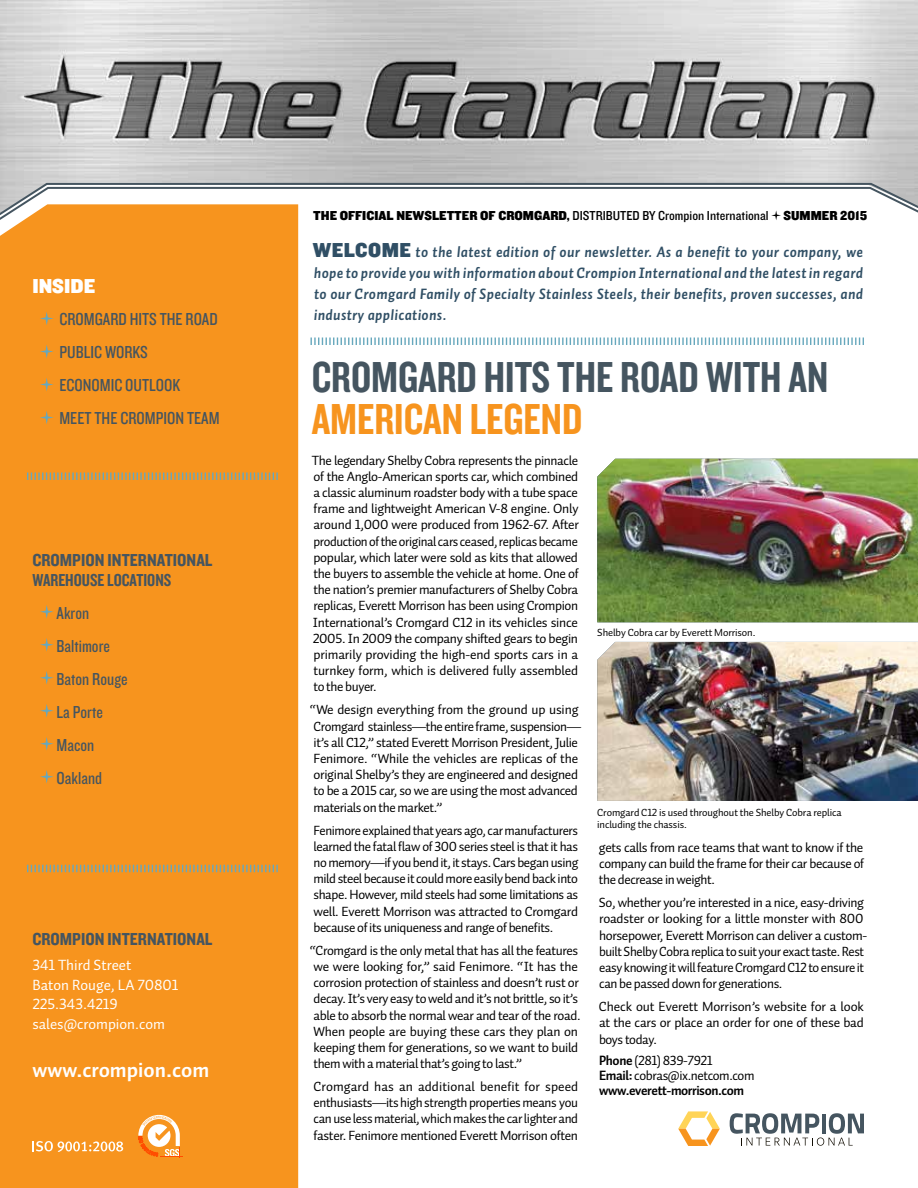
<style>
.page{position:relative;width:918px;height:1188px;background:#fff}
.page>*{position:absolute;margin:0;border:0;box-sizing:border-box;transform-origin:0 0}
.t1{font:45px "Knockout HTF49 Liteweight";color:#455560}
.t2{font:45px "Knockout HTF49 Liteweight";color:#f7941e}
.t3{font:21px "Auto 1 Bold LF";color:#fff}
.t4{font:21px "Knockout HTF71 Full Middlewt";color:#fff}
.t5{font:18px/33px "Knockout HTF29 Junior Liteweight";color:#455560}
.t6{font:18px "Knockout HTF50 Welterweight";color:#455560}
.t7{font:18px "Knockout HTF49 Liteweight";color:#455560}
.t8{font:italic 700 15px/21px "Auto 1";letter-spacing:.02em;color:#304f65;text-align:justify}
.t9{font:15px/19.5px "Auto 1 Regular LF";color:#fff}
.t10{font:13.5px/16.2px "Auto 1 Regular LF";letter-spacing:-.03em;color:#000;text-align:justify}
.t11{font:13.5px/16.2px "Auto 1 Regular LF";letter-spacing:-.03em;color:#000;text-align:justify;scale:.96 1}
.t12{font:13.5px "Knockout HTF71 Full Middlewt";color:#000}
.t13{font:13.5px "Auto 1 Bold LF";letter-spacing:-.03em;color:#000}
.t14{font:10.5px/12.6px "Auto 1 Regular LF";letter-spacing:-.01em;color:#000}
.s1{font-family:"Knockout HTF30 Junior Welterwt"}
.s2{font-family:"Knockout HTF71 Full Middlewt";font-weight:400;font-style:normal;font-size:21px}
.s3{font-family:"Auto 1 Bold LF"}
</style>
<div class="page">
<div style="left:0;top:222px;width:298px;height:966px;background:#f7941e"></div>
<img style="left:0;top:0;width:918px;height:181px">
<svg style="left:0;top:181px;width:918px;height:41px"></svg>
<svg style="left:27px;top:865px;width:251px;height:7px;background:#c09b59"></svg>
<svg style="left:27px;top:472px;width:251px;height:8px;background:#c49a55"></svg>
<svg style="left:40px;top:605px;width:14px;height:14px"></svg>
<svg style="left:40px;top:638px;width:14px;height:14px"></svg>
<svg style="left:40px;top:671px;width:14px;height:14px"></svg>
<svg style="left:40px;top:704px;width:14px;height:14px"></svg>
<svg style="left:40px;top:737px;width:14px;height:14px"></svg>
<svg style="left:40px;top:770px;width:14px;height:14px"></svg>
<svg style="left:32px;top:1141px;width:91px;height:11px"></svg>
<svg style="left:138px;top:1115px;width:45px;height:43px"></svg>
<svg style="left:310px;top:338px;width:554px;height:7px"></svg>
<img style="left:597px;top:459px;width:321px;height:163px">
<img style="left:597px;top:642px;width:321px;height:159px">
<svg style="left:40px;top:312px;width:14px;height:13px"></svg>
<svg style="left:40px;top:345px;width:14px;height:13px"></svg>
<svg style="left:40px;top:378px;width:14px;height:13px"></svg>
<svg style="left:40px;top:411px;width:14px;height:13px"></svg>
<svg style="left:730px;top:1113px;width:134px;height:33px"></svg>
<svg style="left:678px;top:1111px;width:42px;height:35px"></svg>
<h2 class="t4" style="left:32px;top:274px;width:64px">INSIDE</h2>
<h3 class="t5" style="left:59px;top:303px;width:162px">CROMGARD HITS THE ROAD<br>PUBLIC WORKS<br>ECONOMIC OUTLOOK<br>MEET THE CROMPION TEAM</h3>
<h3 class="t6" style="left:32px;top:551px;width:182px">CROMPION INTERNATIONAL</h3>
<h3 class="t7" style="left:32px;top:570px;width:141px">WAREHOUSE LOCATIONS</h3>
<h3 class="t5" style="left:57px;top:597px;width:73px">Akron<br>Baltimore<br>Baton Rouge<br>La Porte<br>Macon<br>Oakland</h3>
<h3 class="t6" style="left:32px;top:929px;width:182px">CROMPION INTERNATIONAL</h3>
<p class="t9" style="left:32px;top:956px;width:148px">341 Third Street<br>Baton Rouge, LA 70801<br>225.343.4219 sales@crompion.com</p>
<h2 class="t3" style="left:32px;top:1056px;width:178px">www.crompion.com</h2>
<p class="t12" style="left:313px;top:208px;width:555px">THE OFFICIAL NEWSLETTER OF CROMGARD, <span class="s1">DISTRIBUTED BY Crompion International</span> SUMMER 2015</p>
<p class="t8" style="left:313px;top:242px;width:552px"><span class="s2">WELCOME</span> to the latest edition of our newsletter. As a benefit to your company, we hope to provide you with information about Crompion International and the latest in regard to our Cromgard Family of Specialty Stainless Steels, their benefits, proven successes, and industry applications.</p>
<h1 class="t1" style="left:312px;top:354px;width:518px">CROMGARD HITS THE ROAD WITH AN</h1>
<h1 class="t2" style="left:312px;top:396px;width:272px">AMERICAN LEGEND</h1>
<p class="t10" style="left:312px;top:452px;width:269px">The legendary Shelby Cobra represents the pinnacle of the Anglo-American sports car, which combined a classic aluminum roadster body with a tube space frame and lightweight American V-8 engine. Only around 1,000 were produced from 1962-67. After production of the original cars ceased, replicas became popular, which later were sold as kits that allowed the buyers to assemble the vehicle at home. One of the nation’s premier manufacturers of Shelby Cobra replicas, Everett Morrison has been using Crompion International’s Cromgard C12 in its vehicles since 2005. In 2009 the company shifted gears to begin primarily providing the high-end sports cars in a turnkey form, which is delivered fully assembled to the buyer.</p>
<p class="t10" style="left:310px;top:702px;width:273px;text-align:left">“We design everything from the ground up using Cromgard stainless—the entire frame, suspension— it’s all C12,” stated Everett Morrison President, Julie Fenimore. “While the vehicles are replicas of the original Shelby’s they are engineered and designed to be a 2015 car, so we are using the most advanced materials on the market.”</p>
<p class="t11" style="left:313px;top:822px;width:278px">Fenimore explained that years ago, car manufacturers learned the fatal flaw of 300 series steel is that it has no memory—if you bend it, it stays. Cars began using mild steel because it could more easily bend back into shape. However, mild steels had some limitations as well. Everett Morrison was attracted to Cromgard because of its uniqueness and range of benefits.</p>
<p class="t10" style="left:310px;top:942px;width:272px;text-align:left">“Cromgard is the only metal that has all the features we were looking for,” said Fenimore. “It has the corrosion protection of stainless and doesn’t rust or decay. It’s very easy to weld and it’s not brittle, so it’s able to absorb the normal wear and tear of the road.<br>When people are buying these cars they plan on keeping them for generations, so we want to build them with a material that’s going to last.”</p>
<p class="t10" style="left:313px;top:1079px;width:266px">Cromgard has an additional benefit for speed enthusiasts—its high strength properties means you can use less material, which makes the car lighter and faster. Fenimore mentioned Everett Morrison often</p>
<p class="t14" style="left:597px;top:626px;width:160px">Shelby Cobra car by Everett Morrison.</p>
<p class="t14" style="left:597px;top:806px;width:246px">Cromgard C12 is used throughout the Shelby Cobra replica including the chassis.</p>
<p class="t10" style="left:599px;top:839px;width:267px">gets calls from race teams that want to know if the company can build the frame for their car because of the decrease in weight.</p>
<p class="t10" style="left:599px;top:895px;width:270px;text-align:left">So, whether you’re interested in a nice, easy-driving roadster or looking for a little monster with 800 horsepower, Everett Morrison can deliver a custom&shy;built Shelby Cobra replica to suit your exact taste. Rest easy knowing it will feature Cromgard C12 to ensure it can be passed down for generations.</p>
<p class="t10" style="left:599px;top:999px;width:267px">Check out Everett Morrison’s website for a look at the cars or place an order for one of these bad boys today.</p>
<p class="t10" style="left:599px;top:1054px;width:157px;line-height:15px"><span class="s3">Phone</span> (281) 839-7921<br><span class="s3">Email:</span> cobras@ix.netcom.com</p>
<p class="t13" style="left:599px;top:1082px;width:146px">www.everett-morrison.com</p>
</div>
